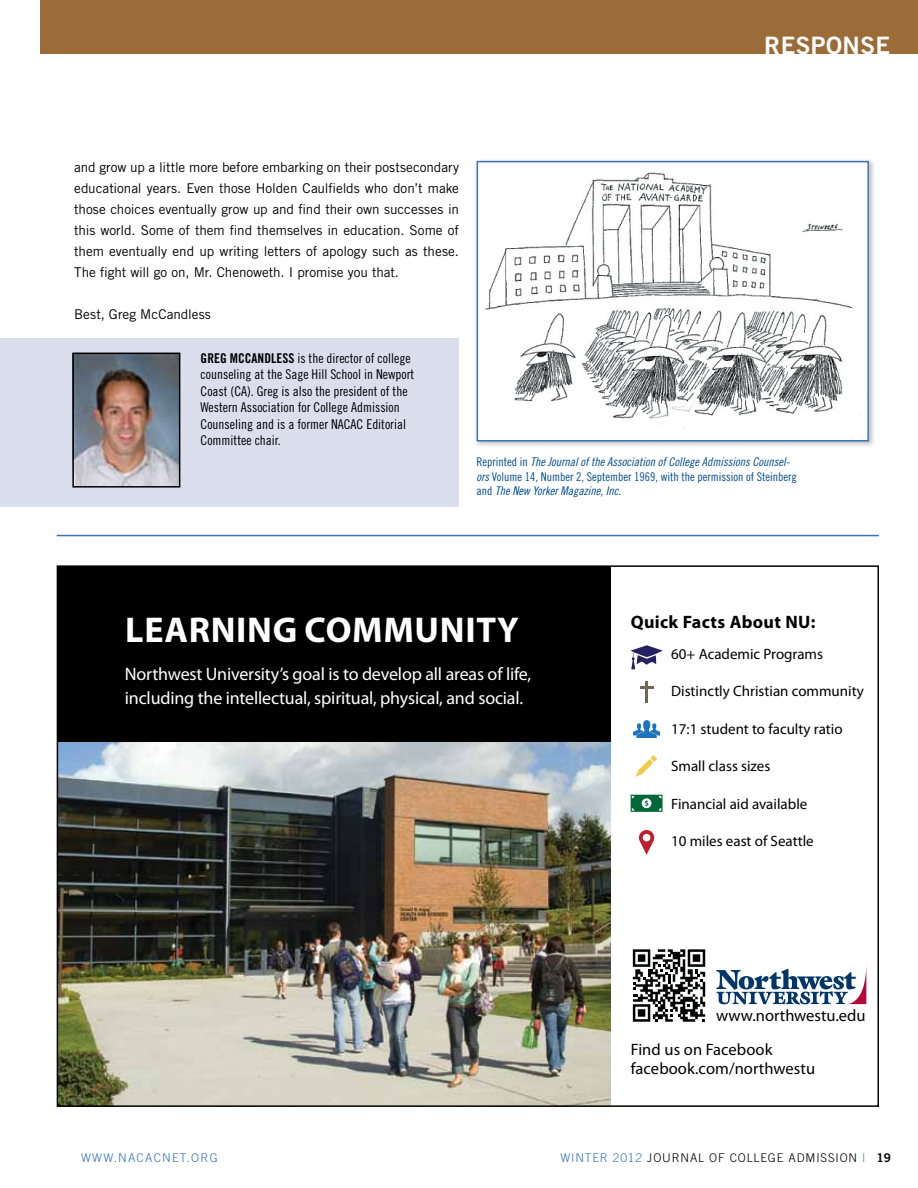
<style>
.page{position:relative;width:918px;height:1188px;background:#fff}
.page>*{position:absolute;margin:0;border:0;box-sizing:border-box;transform-origin:0 0}
.t1{font:700 36px "Myriad Pro";letter-spacing:.02em;color:#fff}
.t2{font:24px "Trade Gothic Bold Two";letter-spacing:.02em;color:#fff}
.t3{font:18px/24px "Myriad Pro";letter-spacing:-.01em;color:#fff}
.t4{font:700 18px "Myriad Pro";letter-spacing:.02em;color:#000}
.t5{font:16.5px/33.5px "Myriad Pro";letter-spacing:.005em;color:#000}
.t6{font:15px "Myriad Pro";color:#000}
.t7{font:13.5px/21px "Trade Gothic";color:#000;text-align:justify}
.t8{font:13.5px/16.5px "Trade Gothic LT Std Cn 18";color:#000}
.t9{font:12px "Trade Gothic Cond Eighteen Obl";color:#004b8d}
.t10{font:12px "Trade Gothic Cond Eighteen";color:#004b8d}
.t11{font:300 12px "Trade Gothic";letter-spacing:.07em;color:#000}
.t12{font:300 12px "Trade Gothic";letter-spacing:.1em;color:#3b73b9}
.s1{font-family:"Trade Gothic Bold Cond Twenty"}
.s2{font-family:"Trade Gothic Cond Eighteen"}
.s3{font-family:"Trade Gothic Cond Eighteen Obl"}
.s4{color:#3b73b9}
.s5{font-family:"Trade Gothic Bold Two";font-weight:400}
</style>
<div class="page">
<div style="left:0;top:338px;width:459px;height:168px;background:#dadeed"></div>
<img style="left:75px;top:356px;width:102px;height:129px">
<div style="left:72px;top:353px;width:108px;height:135px;border:2px solid #000"></div>
<div style="left:40px;top:0;width:878px;height:54px;background:#9b6c38"></div>
<img style="left:476px;top:160px;width:398px;height:286px">
<img style="left:480px;top:164px;width:386px;height:275px">
<div style="left:477px;top:161px;width:392px;height:281px;border:2px solid #3b73b9"></div>
<div style="left:57px;top:566px;width:554px;height:188px;background:#000"></div>
<img style="left:60px;top:742px;width:551px;height:362px">
<svg style="left:630px;top:645px;width:33px;height:25px"></svg>
<hr style="left:645px;top:681px;width:3px;height:22px;background:#726658">
<svg style="left:640px;top:686px;width:13px;height:3px"></svg>
<svg style="left:633px;top:720px;width:27px;height:18px"></svg>
<svg style="left:636px;top:755px;width:21px;height:22px"></svg>
<svg style="left:631px;top:795px;width:32px;height:17px"></svg>
<svg style="left:639px;top:830px;width:15px;height:25px"></svg>
<svg style="left:716px;top:968px;width:150px;height:37px"></svg>
<svg style="left:632px;top:949px;width:74px;height:73px"></svg>
<svg style="left:633px;top:949px;width:72px;height:73px"></svg>
<hr style="left:57px;top:535px;width:822px;height:1px;background:#3b73b9">
<h2 class="t2" style="left:764px;top:31px;width:128px">RESPONSE</h2>
<p class="t7" style="left:74px;top:156px;width:386px">and grow up a little more before embarking on their postsecondary educational years. Even those Holden Caulfields who don’t make those choices eventually grow up and find their own successes in this world. Some of them find themselves in education. Some of them eventually end up writing letters of apology such as these.<br>The fight will go on, Mr. Chenoweth. I promise you that.</p>
<p class="t7" style="left:74px;top:303px;width:138px">Best, Greg McCandless</p>
<p class="t8" style="left:201px;top:350px;width:215px"><span class="s1">GREG MCCANDLESS</span> is the director of college counseling at the Sage Hill School in Newport Coast (CA). Greg is also the president of the Western Association for College Admission Counseling and is a former NACAC Editorial Committee chair.</p>
<p class="t9" style="left:477px;top:455px;width:315px"><span class="s2">Reprinted in</span> The Journal of the Association of College Admissions Counsel-</p>
<p class="t10" style="left:477px;top:469px;width:322px"><span class="s3">ors</span> Volume 14, Number 2, September 1969, with the permission of Steinberg</p>
<p class="t9" style="left:477px;top:484px;width:146px"><span class="s2">and</span> The New Yorker Magazine, Inc.</p>
<h1 class="t1" style="left:125px;top:606px;width:395px">LEARNING COMMUNITY</h1>
<h3 class="t4" style="left:631px;top:610px;width:186px">Quick Facts About NU:</h3>
<p class="t6" style="left:671px;top:644px;width:153px">60+ Academic Programs</p>
<p class="t6" style="left:671px;top:682px;width:194px">Distinctly Christian community</p>
<p class="t6" style="left:671px;top:719px;width:173px">17:1 student to faculty ratio</p>
<p class="t6" style="left:671px;top:757px;width:101px">Small class sizes</p>
<p class="t6" style="left:671px;top:794px;width:138px">Financial aid available</p>
<p class="t6" style="left:671px;top:832px;width:144px">10 miles east of Seattle</p>
<h3 class="t3" style="left:125px;top:662px;width:408px">Northwest University’s goal is to develop all areas of life, including the intellectual, spiritual, physical, and social.</h3>
<p class="t5" style="left:631px;top:999px;width:236px;text-indent:86px">www.northwestu.edu<br>Find us on Facebook</p>
<p class="t5" style="left:631px;top:1052px;width:186px">facebook.com/northwestu</p>
<p class="t12" style="left:81px;top:1151px;width:138px">WWW.NACACNET.ORG</p>
<p class="t11" style="left:560px;top:1151px;width:332px"><span class="s4">WINTER 2012</span> JOURNAL OF COLLEGE ADMISSION <span class="s4">|</span> <span class="s5">19</span></p>
</div>
